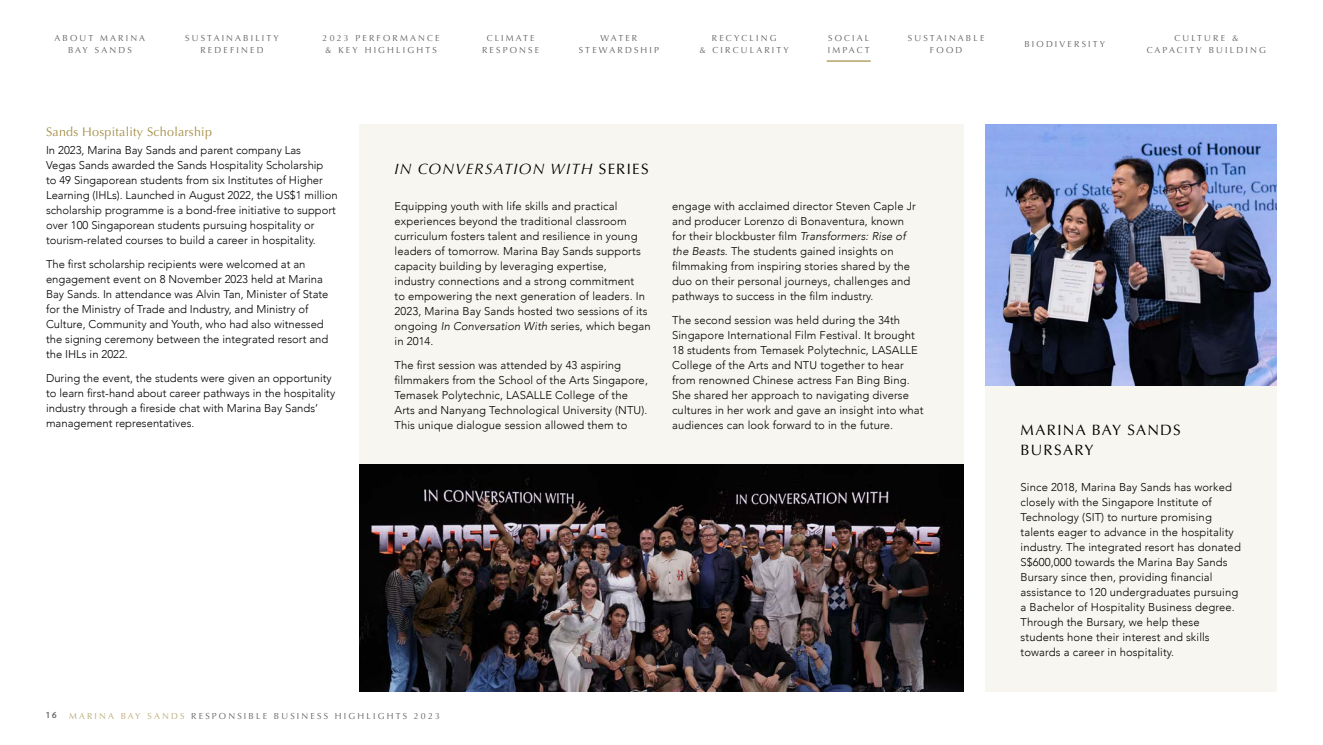
<style>
.page{position:relative;width:1323px;height:745px;background:#fff}
.page>*{position:absolute;margin:0;border:0;box-sizing:border-box;transform-origin:0 0}
.t1{font:italic 15px "Optima";letter-spacing:.085em;color:#000}
.t2{font:15px/20px "Optima";letter-spacing:.08em;color:#000}
.Heading_2_In_Body_Copy{font:12.5px "Optima";letter-spacing:.02em;color:#a59149}
.Bodycopy{font:300 11.25px/15px "Avenir";letter-spacing:.01em;color:#000}
.t3{font:8.75px/12.5px "Optima";letter-spacing:.25em;color:#646363;text-align:center}
.t4{font:700 8.12px "Verlag";color:#646363}
.s1{font-style:normal}
.s2{font-style:italic}
.s3{color:#bbac77}
</style>
<div class="page">
<div style="left:359px;top:124px;width:605px;height:340px;background:#f8f6f0"></div>
<img style="left:359px;top:464px;width:605px;height:227px">
<div style="left:985px;top:385px;width:292px;height:306px;background:#f8f6f0"></div>
<img style="left:985px;top:124px;width:292px;height:261px">
<hr style="left:827px;top:60px;width:44px;height:2px;background:#a59149">
<p class="t3" style="left:55px;top:32px;width:92px">ABOUT MARINA<br>BAY SANDS</p>
<p class="t3" style="left:185px;top:32px;width:95px">SUSTAINABILITY<br>REDEFINED</p>
<p class="t3" style="left:323px;top:32px;width:118px">2023 PERFORMANCE &amp; KEY HIGHLIGHTS</p>
<p class="t3" style="left:482px;top:32px;width:59px">CLIMATE<br>RESPONSE</p>
<p class="t3" style="left:579px;top:32px;width:82px">WATER<br>STEWARDSHIP</p>
<p class="t3" style="left:699px;top:32px;width:91px">RECYCLING<br>&amp; CIRCULARITY</p>
<p class="t3" style="left:828px;top:32px;width:43px;text-align:left">SOCIAL<br>IMPACT</p>
<p class="t3" style="left:908px;top:32px;width:78px">SUSTAINABLE<br>FOOD</p>
<p class="t3" style="left:1024px;top:38px;width:82px">BIODIVERSITY</p>
<p class="t3" style="left:1147px;top:32px;width:120px">CULTURE &amp;<br>CAPACITY BUILDING</p>
<p class="Heading_2_In_Body_Copy" style="left:46px;top:124px;width:167px">Sands Hospitality Scholarship</p>
<p class="Bodycopy" style="left:46px;top:143px;width:293px">In 2023, Marina Bay Sands and parent company Las<br>Vegas Sands awarded the Sands Hospitality Scholarship<br>to 49 Singaporean students from six Institutes of Higher Learning (IHLs). Launched in August 2022, the US$1 million scholarship programme is a bond-free initiative to support over 100 Singaporean students pursuing hospitality or tourism-related courses to build a career in hospitality.</p>
<p class="Bodycopy" style="left:46px;top:257px;width:284px">The first scholarship recipients were welcomed at an engagement event on 8 November 2023 held at Marina Bay Sands. In attendance was Alvin Tan, Minister of State for the Ministry of Trade and Industry, and Ministry of Culture, Community and Youth, who had also witnessed the signing ceremony between the integrated resort and the IHLs in 2022.</p>
<p class="Bodycopy" style="left:46px;top:370px;width:291px">During the event, the students were given an opportunity to learn first-hand about career pathways in the hospitality industry through a fireside chat with Marina Bay Sands’ management representatives.</p>
<h1 class="t1" style="left:394px;top:159px;width:256px">IN CONVERSATION WITH <span class="s1">SERIES</span></h1>
<p class="Bodycopy" style="left:394px;top:198px;width:258px">Equipping youth with life skills and practical experiences beyond the traditional classroom curriculum fosters talent and resilience in young leaders of tomorrow. Marina Bay Sands supports capacity building by leveraging expertise,<br>industry connections and a strong commitment<br>to empowering the next generation of leaders. In 2023, Marina Bay Sands hosted two sessions of its ongoing <span class="s2">In Conversation With</span> series, which began in 2014.</p>
<p class="Bodycopy" style="left:394px;top:357px;width:255px">The first session was attended by 43 aspiring filmmakers from the School of the Arts Singapore, Temasek Polytechnic, LASALLE College of the Arts and Nanyang Technological University (NTU).<br>This unique dialogue session allowed them to</p>
<p class="Bodycopy" style="left:672px;top:198px;width:245px">engage with acclaimed director Steven Caple Jr and producer Lorenzo di Bonaventura, known for their blockbuster film <span class="s2">Transformers: Rise of the Beasts</span>. The students gained insights on filmmaking from inspiring stories shared by the duo on their personal journeys, challenges and pathways to success in the film industry.</p>
<p class="Bodycopy" style="left:672px;top:312px;width:253px">The second session was held during the 34th Singapore International Film Festival. It brought 18 students from Temasek Polytechnic, LASALLE College of the Arts and NTU together to hear from renowned Chinese actress Fan Bing Bing.<br>She shared her approach to navigating diverse cultures in her work and gave an insight into what audiences can look forward to in the future.</p>
<p class="t4" style="left:46px;top:708px;width:12px">16</p>
<p class="t3" style="left:69px;top:709px;width:372px"><span class="s3">MARINA BAY SANDS</span> RESPONSIBLE BUSINESS HIGHLIGHTS 2023</p>
<h1 class="t2" style="left:1020px;top:419px;width:162px">MARINA BAY SANDS<br>BURSARY</h1>
<p class="Bodycopy" style="left:1020px;top:479px;width:222px">Since 2018, Marina Bay Sands has worked closely with the Singapore Institute of Technology (SIT) to nurture promising talents eager to advance in the hospitality industry. The integrated resort has donated S$600,000 towards the Marina Bay Sands Bursary since then, providing financial assistance to 120 undergraduates pursuing a Bachelor of Hospitality Business degree.<br>Through the Bursary, we help these students hone their interest and skills towards a career in hospitality.</p>
</div>
